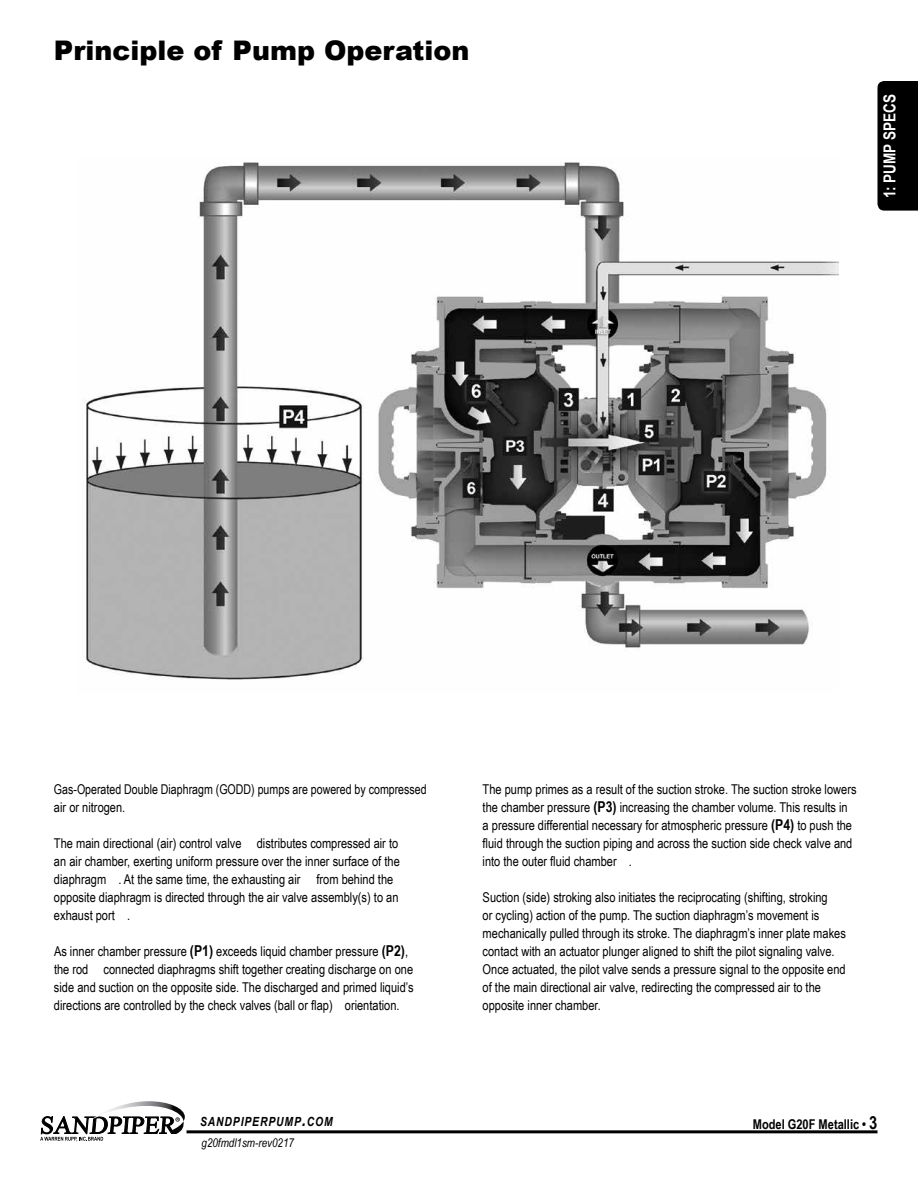
<style>
.page{position:relative;width:918px;height:1188px;background:#fff}
.page>*{position:absolute;margin:0;border:0;box-sizing:border-box;transform-origin:0 0}
.t1{font:900 27px "Arial";color:#000}
.t2{font:700 16.5px "Arial Narrow";color:#fff}
.t3{font:13.5px/18px "Arial Narrow";color:#000}
.t4{font:13.5px/18px "Arial Narrow";color:#000;scale:.96 1}
.t5{font:700 13.5px "Arial Narrow";color:#000}
.t6{font:italic 700 12.6px "Arial Narrow";letter-spacing:.07em;color:#000}
.t7{font:italic 12px "Arial Narrow";color:#000}
.s1{font-weight:700;font-size:15px}
.s2{font-size:18px}
</style>
<div class="page">
<hr style="left:187px;top:1130px;width:691px;height:3px;background:#000">
<svg style="left:40px;top:1101px;width:145px;height:41px"></svg>
<img style="left:84px;top:162px;width:755px;height:518px">
<div style="left:878px;top:81px;width:40px;height:130px;background:#000"></div>
<h1 class="t1" style="left:54px;top:31px;width:417px">Principle of Pump Operation</h1>
<p class="t2" style="left:877px;top:198px;width:106px;rotate:-90deg">1: PUMP SPECS</p>
<p class="t4" style="left:54px;top:779px;width:390px">Gas-Operated Double Diaphragm (GODD) pumps are powered by compressed air or nitrogen.</p>
<p class="t3" style="left:54px;top:833px;width:347px">The main directional (air) control valve distributes compressed air to an air chamber, exerting uniform pressure over the inner surface of the diaphragm . At the same time, the exhausting air from behind the opposite diaphragm is directed through the air valve assembly(s) to an exhaust port .</p>
<p class="t3" style="left:54px;top:941px;width:361px">As inner chamber pressure <span class="s1">(P1)</span> exceeds liquid chamber pressure <span class="s1">(P2)</span>, the rod connected diaphragms shift together creating discharge on one side and suction on the opposite side. The discharged and primed liquid’s directions are controlled by the check valves (ball or flap) orientation.</p>
<p class="t3" style="left:483px;top:779px;width:375px">The pump primes as a result of the suction stroke. The suction stroke lowers the chamber pressure <span class="s1">(P3)</span> increasing the chamber volume. This results in a pressure differential necessary for atmospheric pressure <span class="s1">(P4)</span> to push the fluid through the suction piping and across the suction side check valve and into the outer fluid chamber .</p>
<p class="t3" style="left:483px;top:887px;width:365px">Suction (side) stroking also initiates the reciprocating (shifting, stroking<br>or cycling) action of the pump. The suction diaphragm’s movement is mechanically pulled through its stroke. The diaphragm’s inner plate makes contact with an actuator plunger aligned to shift the pilot signaling valve.<br>Once actuated, the pilot valve sends a pressure signal to the opposite end of the main directional air valve, redirecting the compressed air to the opposite inner chamber.</p>
<p class="t6" style="left:200px;top:1112px;width:134px">SANDPIPERPUMP<span class="s2">.</span>COM</p>
<p class="t5" style="left:753px;top:1114px;width:126px">Model G20F Metallic • <span class="s2">3</span></p>
<p class="t7" style="left:202px;top:1135px;width:94px">g20fmdl1sm-rev0217</p>
</div>
